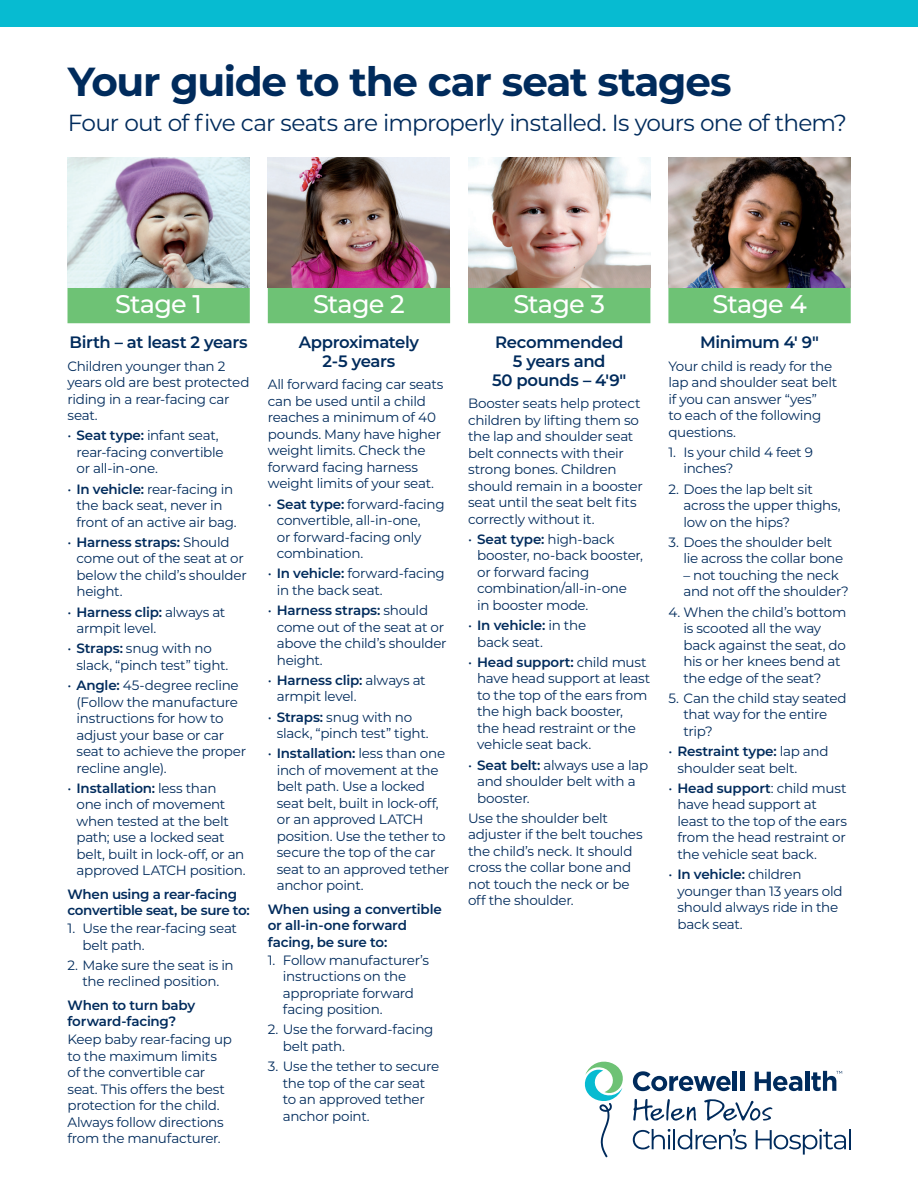
<style>
.page{position:relative;width:918px;height:1188px;background:#fff}
.page>*{position:absolute;margin:0;border:0;box-sizing:border-box;transform-origin:0 0}
.Heading{font:700 40.5px "Montserrat";letter-spacing:-.03em;color:#002b5c}
.Stage_text{font:500 25.5px "Montserrat";letter-spacing:-.035em;color:#fff}
.NEW_SUB{font:23.25px "Montserrat";letter-spacing:-.035em;color:#002b5c}
._11_pt_SUB{font:600 16.5px/18.8px "Montserrat";letter-spacing:-.025em;color:#002b5c;text-align:center}
._9_11_BODY{font:13.5px/16.5px "Montserrat";letter-spacing:-.02em;color:#002b5c}
._9_pt_SUB{font:600 13.5px/16.5px "Montserrat";letter-spacing:-.02em;color:#002b5c}
.s1{font-weight:600}
</style>
<div class="page">
<svg style="left:633px;top:1071px;width:98px;height:20px"></svg>
<hr style="left:733px;top:1071px;width:4px;height:20px;background:#002b5c">
<hr style="left:741px;top:1071px;width:4px;height:20px;background:#002b5c">
<svg style="left:755px;top:1072px;width:47px;height:19px"></svg>
<hr style="left:805px;top:1071px;width:4px;height:20px;background:#002b5c">
<svg style="left:704px;top:1099px;width:68px;height:22px"></svg>
<svg style="left:633px;top:1099px;width:63px;height:22px"></svg>
<svg style="left:633px;top:1129px;width:38px;height:20px"></svg>
<hr style="left:673px;top:1129px;width:2px;height:20px;background:#002b5c">
<svg style="left:678px;top:1129px;width:69px;height:20px"></svg>
<svg style="left:756px;top:1129px;width:90px;height:26px"></svg>
<hr style="left:849px;top:1129px;width:2px;height:20px;background:#002b5c">
<svg style="left:584px;top:1061px;width:39px;height:96px"></svg>
<svg style="left:811px;top:1071px;width:31px;height:20px"></svg>
<div style="left:0;top:0;width:918px;height:27px;background:#07bbd1"></div>
<div style="left:68px;top:287px;width:182px;height:36px;background:#6ec275"></div>
<div style="left:268px;top:287px;width:182px;height:36px;background:#6ec275"></div>
<div style="left:468px;top:287px;width:182px;height:36px;background:#6ec275"></div>
<div style="left:668px;top:287px;width:183px;height:36px;background:#6ec275"></div>
<img style="left:68px;top:158px;width:182px;height:130px">
<img style="left:268px;top:158px;width:182px;height:130px">
<img style="left:468px;top:158px;width:182px;height:130px">
<img style="left:668px;top:158px;width:182px;height:130px">
<p class="Heading" style="left:68px;top:52px;width:665px">Your guide to the car seat stages</p>
<p class="NEW_SUB" style="left:68px;top:106px;width:781px">Four out of five car seats are improperly installed. Is yours one of them?</p>
<p class="Stage_text" style="left:115px;top:286px;width:88px">Stage 1</p>
<p class="_11_pt_SUB" style="left:70px;top:332px;width:180px">Birth – at least 2 years</p>
<p class="_9_11_BODY" style="left:68px;top:357px;width:184px">Children younger than 2 years old are best protected riding in a rear-facing car seat.</p>
<p class="_9_11_BODY" style="left:76px;top:427px;width:149px;text-indent:-9px">• <span class="s1">Seat type:</span> infant seat, rear-facing convertible or all-in-one.</p>
<p class="_9_11_BODY" style="left:76px;top:480px;width:162px;text-indent:-9px">• <span class="s1">In vehicle:</span> rear-facing in the back seat, never in front of an active air bag.</p>
<p class="_9_11_BODY" style="left:76px;top:533px;width:172px;text-indent:-9px">• <span class="s1">Harness straps:</span> Should come out of the seat at or below the child’s shoulder height.</p>
<p class="_9_11_BODY" style="left:76px;top:603px;width:150px;text-indent:-9px">• <span class="s1">Harness clip:</span> always at armpit level.</p>
<p class="_9_11_BODY" style="left:76px;top:640px;width:153px;text-indent:-9px">• <span class="s1">Straps:</span> snug with no slack, “pinch test” tight.</p>
<p class="_9_11_BODY" style="left:76px;top:676px;width:171px;text-indent:-9px">• <span class="s1">Angle:</span> 45-degree recline (Follow the manufacture instructions for how to adjust your base or car seat to achieve the proper recline angle).</p>
<p class="_9_11_BODY" style="left:76px;top:779px;width:171px;text-indent:-9px">• <span class="s1">Installation:</span> less than<br>one inch of movement when tested at the belt path; use a locked seat belt, built in lock-off, or an approved LATCH position.</p>
<p class="_9_pt_SUB" style="left:68px;top:885px;width:184px">When using a rear-facing convertible seat, be sure to:</p>
<p class="_9_11_BODY" style="left:82px;top:919px;width:156px;text-indent:-15px">1. Use the rear-facing seat belt path.</p>
<p class="_9_11_BODY" style="left:68px;top:956px;width:168px;text-align:center">2. Make sure the seat is in the reclined position.</p>
<p class="_9_pt_SUB" style="left:68px;top:996px;width:129px">When to turn baby forward-facing?</p>
<p class="_9_11_BODY" style="left:68px;top:1030px;width:166px">Keep baby rear-facing up to the maximum limits of the convertible car seat. This offers the best protection for the child.<br>Always follow directions from the manufacturer.</p>
<p class="Stage_text" style="left:313px;top:286px;width:93px">Stage 2</p>
<p class="_11_pt_SUB" style="left:299px;top:332px;width:122px">Approximately<br>2-5 years</p>
<p class="_9_11_BODY" style="left:268px;top:376px;width:177px">All forward facing car seats can be used until a child reaches a minimum of 40 pounds. Many have higher weight limits. Check the forward facing harness weight limits of your seat.</p>
<p class="_9_11_BODY" style="left:277px;top:495px;width:169px;text-indent:-9px">• <span class="s1">Seat type:</span> forward-facing convertible, all-in-one,<br>or forward-facing only combination.</p>
<p class="_9_11_BODY" style="left:277px;top:565px;width:170px;text-indent:-9px">• <span class="s1">In vehicle:</span> forward-facing in the back seat.</p>
<p class="_9_11_BODY" style="left:277px;top:601px;width:171px;text-indent:-9px">• <span class="s1">Harness straps:</span> should come out of the seat at or above the child’s shoulder height.</p>
<p class="_9_11_BODY" style="left:277px;top:671px;width:150px;text-indent:-9px">• <span class="s1">Harness clip:</span> always at armpit level.</p>
<p class="_9_11_BODY" style="left:277px;top:708px;width:153px;text-indent:-9px">• <span class="s1">Straps:</span> snug with no slack, “pinch test” tight.</p>
<p class="_9_11_BODY" style="left:277px;top:745px;width:174px;text-indent:-9px">• <span class="s1">Installation:</span> less than one inch of movement at the belt path. Use a locked seat belt, built in lock-off, or an approved LATCH position. Use the tether to secure the top of the car seat to an approved tether anchor point.</p>
<p class="_9_pt_SUB" style="left:268px;top:900px;width:176px">When using a convertible or all-in-one forward facing, be sure to:</p>
<p class="_9_11_BODY" style="left:283px;top:951px;width:148px;text-indent:-15px">1. Follow manufacturer’s instructions on the appropriate forward facing position.</p>
<p class="_9_11_BODY" style="left:283px;top:1021px;width:152px;text-indent:-15px">2. Use the forward-facing belt path.</p>
<p class="_9_11_BODY" style="left:283px;top:1057px;width:158px;text-indent:-15px">3. Use the tether to secure the top of the car seat to an approved tether anchor point.</p>
<p class="Stage_text" style="left:513px;top:286px;width:93px">Stage 3</p>
<p class="_11_pt_SUB" style="left:492px;top:332px;width:136px">Recommended<br>5 years and<br>50 pounds – 4'9"</p>
<p class="_9_11_BODY" style="left:468px;top:394px;width:176px">Booster seats help protect children by lifting them so the lap and shoulder seat belt connects with their strong bones. Children should remain in a booster seat until the seat belt fits correctly without it.</p>
<p class="_9_11_BODY" style="left:477px;top:530px;width:167px;text-indent:-9px">• <span class="s1">Seat type:</span> high-back booster, no-back booster, or forward facing combination/all-in-one<br>in booster mode.</p>
<p class="_9_11_BODY" style="left:477px;top:616px;width:111px;text-indent:-9px">• <span class="s1">In vehicle:</span> in the back seat.</p>
<p class="_9_11_BODY" style="left:477px;top:653px;width:175px;text-indent:-9px">• <span class="s1">Head support:</span> child must have head support at least to the top of the ears from the high back booster,<br>the head restraint or the vehicle seat back.</p>
<p class="_9_11_BODY" style="left:477px;top:756px;width:173px;text-indent:-9px">• <span class="s1">Seat belt:</span> always use a lap and shoulder belt with a booster.</p>
<p class="_9_11_BODY" style="left:468px;top:809px;width:176px">Use the shoulder belt adjuster if the belt touches the child’s neck. It should cross the collar bone and not touch the neck or be off the shoulder.</p>
<p class="Stage_text" style="left:712px;top:286px;width:96px">Stage 4</p>
<p class="_11_pt_SUB" style="left:700px;top:332px;width:120px">Minimum 4' 9"</p>
<p class="_9_11_BODY" style="left:668px;top:357px;width:170px">Your child is ready for the lap and shoulder seat belt if you can answer “yes”<br>to each of the following questions.</p>
<p class="_9_11_BODY" style="left:683px;top:443px;width:131px;text-indent:-15px">1. Is your child 4 feet 9 inches?</p>
<p class="_9_11_BODY" style="left:683px;top:480px;width:159px;text-indent:-15px">2. Does the lap belt sit across the upper thighs, low on the hips?</p>
<p class="_9_11_BODY" style="left:683px;top:533px;width:161px;text-indent:-15px">3. Does the shoulder belt lie across the collar bone</p>
<p class="_9_11_BODY" style="left:683px;top:566px;width:167px">– not touching the neck and not off the shoulder?</p>
<p class="_9_11_BODY" style="left:683px;top:603px;width:164px;text-indent:-15px">4. When the child’s bottom is scooted all the way back against the seat, do his or her knees bend at the edge of the seat?</p>
<p class="_9_11_BODY" style="left:683px;top:689px;width:165px;text-indent:-15px">5. Can the child stay seated that way for the entire trip?</p>
<p class="_9_11_BODY" style="left:677px;top:742px;width:153px;text-indent:-9px">• <span class="s1">Restraint type:</span> lap and shoulder seat belt.</p>
<p class="_9_11_BODY" style="left:677px;top:779px;width:171px;text-indent:-9px">• <span class="s1">Head support</span>: child must have head support at least to the top of the ears from the head restraint or the vehicle seat back.</p>
<p class="_9_11_BODY" style="left:677px;top:865px;width:167px;text-indent:-9px">• <span class="s1">In vehicle:</span> children younger than 13 years old should always ride in the back seat.</p>
</div>
